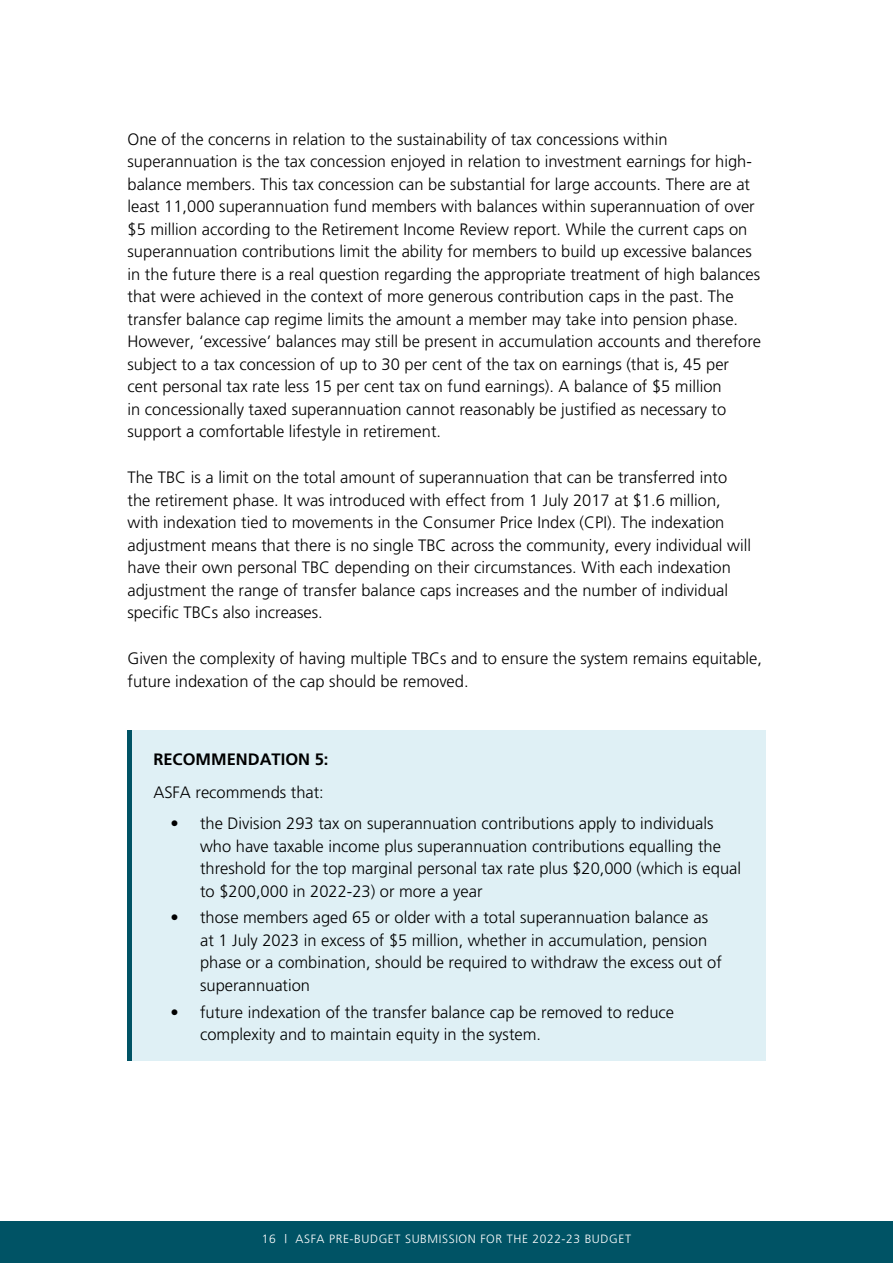
<style>
.page{position:relative;width:893px;height:1263px;background:#fff}
.page>*{position:absolute;margin:0;border:0;box-sizing:border-box;transform-origin:0 0}
.t1{font:300 16.5px/22.5px "Frutiger";color:#000}
.t2{font:700 16.5px "Frutiger";color:#000}
.t3{font:300 12px "Frutiger";letter-spacing:.05em;color:#fff}
</style>
<div class="page">
<div style="left:0;top:1221px;width:893px;height:42px;background:#005365"></div>
<hr style="left:128px;top:730px;width:4px;height:331px;background:#005365">
<div style="left:132px;top:730px;width:633px;height:331px;background:#dff0f5"></div>
<p class="t1" style="left:128px;top:128px;width:635px">One of the concerns in relation to the sustainability of tax concessions within superannuation is the tax concession enjoyed in relation to investment earnings for high&shy;balance members. This tax concession can be substantial for large accounts. There are at least 11,000 superannuation fund members with balances within superannuation of over $5 million according to the Retirement Income Review report. While the current caps on superannuation contributions limit the ability for members to build up excessive balances in the future there is a real question regarding the appropriate treatment of high balances that were achieved in the context of more generous contribution caps in the past. The transfer balance cap regime limits the amount a member may take into pension phase.<br>However, ‘excessive’ balances may still be present in accumulation accounts and therefore subject to a tax concession of up to 30 per cent of the tax on earnings (that is, 45 per cent personal tax rate less 15 per cent tax on fund earnings). A balance of $5 million<br>in concessionally taxed superannuation cannot reasonably be justified as necessary to support a comfortable lifestyle in retirement.</p>
<p class="t1" style="left:128px;top:466px;width:625px">The TBC is a limit on the total amount of superannuation that can be transferred into the retirement phase. It was introduced with effect from 1 July 2017 at $1.6 million, with indexation tied to movements in the Consumer Price Index (CPI). The indexation adjustment means that there is no single TBC across the community, every individual will have their own personal TBC depending on their circumstances. With each indexation adjustment the range of transfer balance caps increases and the number of individual specific TBCs also increases.</p>
<p class="t1" style="left:128px;top:647px;width:636px">Given the complexity of having multiple TBCs and to ensure the system remains equitable, future indexation of the cap should be removed.</p>
<p class="t2" style="left:153px;top:749px;width:177px">RECOMMENDATION 5:</p>
<p class="t1" style="left:153px;top:781px;width:172px">ASFA recommends that:</p>
<p class="t1" style="left:200px;top:812px;width:542px;text-indent:-30px">• the Division 293 tax on superannuation contributions apply to individuals who have taxable income plus superannuation contributions equalling the threshold for the top marginal personal tax rate plus $20,000 (which is equal to $200,000 in 2022-23) or more a year</p>
<p class="t1" style="left:200px;top:906px;width:523px;text-indent:-30px">• those members aged 65 or older with a total superannuation balance as at 1 July 2023 in excess of $5 million, whether in accumulation, pension phase or a combination, should be required to withdraw the excess out of superannuation</p>
<p class="t1" style="left:200px;top:1001px;width:475px;text-indent:-30px">• future indexation of the transfer balance cap be removed to reduce complexity and to maintain equity in the system.</p>
<p class="t3" style="left:262px;top:1232px;width:371px">16 | ASFA PRE-BUDGET SUBMISSION FOR THE 2022-23 BUDGET</p>
</div>
